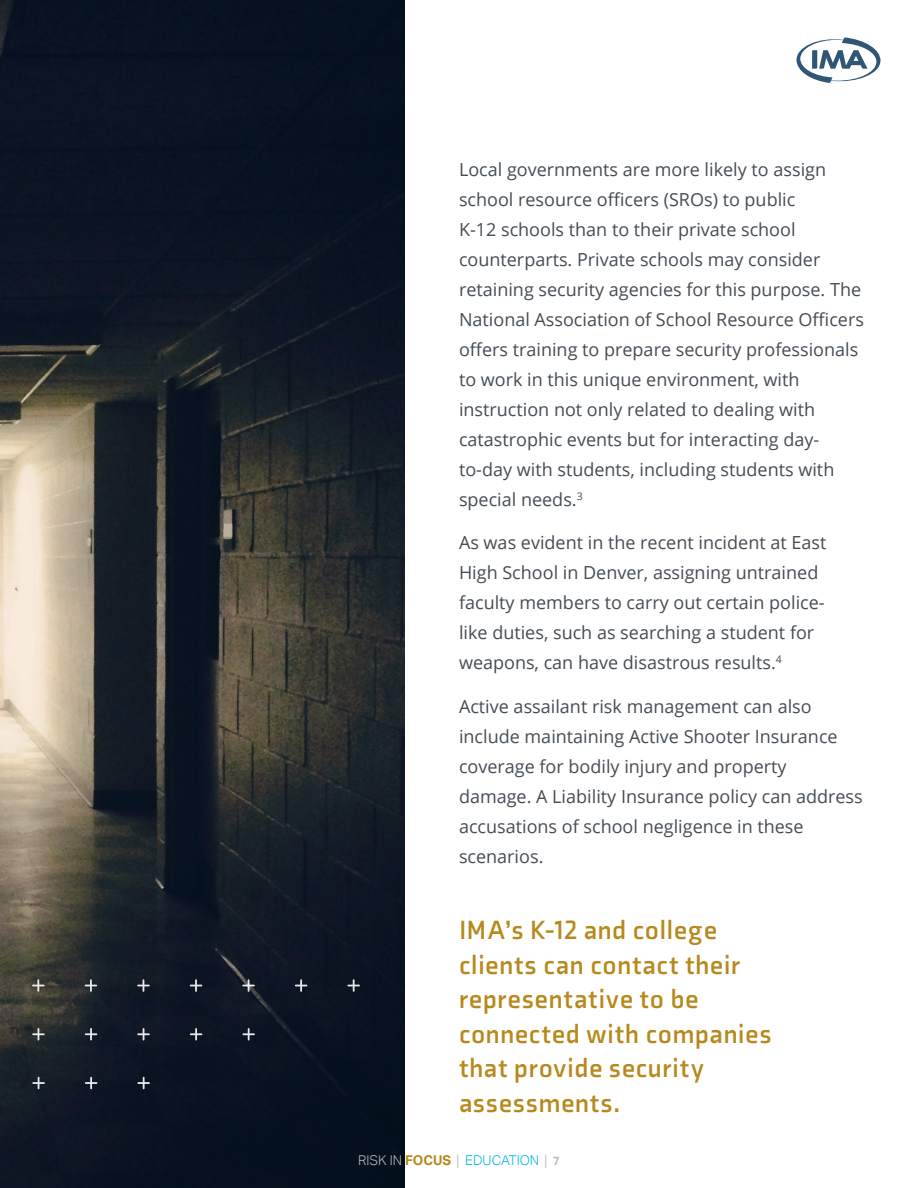
<style>
.page{position:relative;width:918px;height:1188px;background:#fff}
.page>*{position:absolute;margin:0;border:0;box-sizing:border-box;transform-origin:0 0}
.Caption_-_Audacious_Blue{font:700 27px/34.5px "Axia";letter-spacing:.03em;color:#b7891c}
.Body{font:18px/30px "Open Sans";color:#444c54}
.t1{font:300 13.5px "Aktiv Grotesk";color:#00b5e3}
.s1{color:#bdbec1}
.s2{font-weight:700;color:#b7891c}
.s3{font-family:"Open Sans";font-weight:400;color:#bdbec1}
.s4{font-weight:700;font-size:12px;color:#bdbec1}
</style>
<div class="page">
<img style="left:0;top:0;width:405px;height:1188px">
<svg style="left:32px;top:1077px;width:13px;height:12px"></svg>
<svg style="left:85px;top:1077px;width:12px;height:12px"></svg>
<svg style="left:137px;top:1077px;width:13px;height:12px"></svg>
<svg style="left:32px;top:1028px;width:13px;height:13px"></svg>
<svg style="left:85px;top:1028px;width:12px;height:13px"></svg>
<svg style="left:137px;top:1028px;width:13px;height:13px"></svg>
<svg style="left:190px;top:1028px;width:12px;height:13px"></svg>
<svg style="left:242px;top:1028px;width:13px;height:13px"></svg>
<svg style="left:32px;top:979px;width:13px;height:13px"></svg>
<svg style="left:85px;top:979px;width:12px;height:13px"></svg>
<svg style="left:137px;top:979px;width:13px;height:13px"></svg>
<svg style="left:190px;top:979px;width:12px;height:13px"></svg>
<svg style="left:242px;top:979px;width:13px;height:13px"></svg>
<svg style="left:295px;top:979px;width:12px;height:13px"></svg>
<svg style="left:347px;top:979px;width:13px;height:13px"></svg>
<svg style="left:797px;top:38px;width:83px;height:45px"></svg>
<p class="Body" style="left:459px;top:154px;width:406px">Local governments are more likely to assign school resource officers (SROs) to public<br>K-12 schools than to their private school counterparts. Private schools may consider retaining security agencies for this purpose. The National Association of School Resource Officers offers training to prepare security professionals to work in this unique environment, with instruction not only related to dealing with catastrophic events but for interacting day&shy;to-day with students, including students with special needs.<sup>3</sup></p>
<p class="Body" style="left:459px;top:527px;width:369px">As was evident in the recent incident at East High School in Denver, assigning untrained faculty members to carry out certain police&shy;like duties, such as searching a student for weapons, can have disastrous results.<sup>4</sup></p>
<p class="Body" style="left:459px;top:691px;width:405px">Active assailant risk management can also include maintaining Active Shooter Insurance coverage for bodily injury and property damage. A Liability Insurance policy can address accusations of school negligence in these scenarios.</p>
<p class="Caption_-_Audacious_Blue" style="left:459px;top:912px;width:314px">IMA’s K-12 and college clients can contact their representative to be connected with companies that provide security assessments.</p>
<p class="t1" style="left:358px;top:1152px;width:203px"><span class="s1">RISK IN</span> <span class="s2">FOCUS</span> <span class="s3">|</span> EDUCATION <span class="s3">|</span> <span class="s4">7</span></p>
</div>
